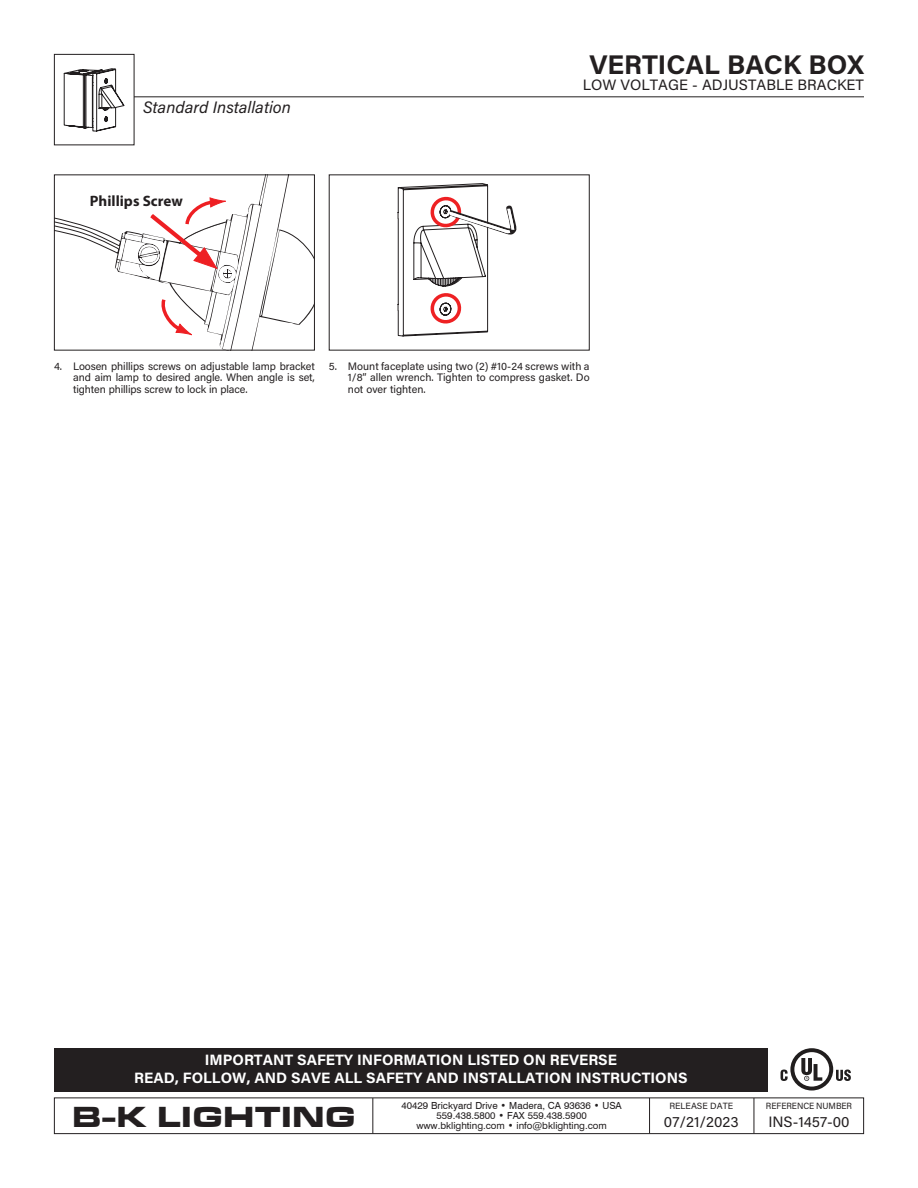
<style>
.page{position:relative;width:918px;height:1188px;background:#fff}
.page>*{position:absolute;margin:0;border:0;box-sizing:border-box;transform-origin:0 0}
.t1{font:30px "Microgramma D Bold Exte";letter-spacing:.055em;color:#231f20}
.t2{font:700 27px "Acumin Pro";color:#231f20}
.t3{font:italic 16.5px "Acumin Pro";color:#231f20}
.Spec_Text{font:700 15px "Acumin Pro";color:#fff}
.t4{font:15px "Acumin Pro";color:#231f20}
.t5{font:700 15px "Myriad Pro";color:#231f20}
.installationtext1{font:10.8px/11.2px "Acumin Pro";letter-spacing:-.005em;color:#231f20;text-align:justify}
.t6{font:9.75px "Swiss 721 BT";color:#231f20}
.t7{font:9px "Acumin Pro";color:#231f20;scale:.95 1}
.t8{font:9px "Acumin Pro";color:#231f20}
</style>
<div class="page">
<svg style="left:836px;top:1070px;width:15px;height:11px"></svg>
<svg style="left:790px;top:1048px;width:43px;height:43px"></svg>
<div style="left:794px;top:1052px;width:35px;height:35px;background:#fff;border-radius:50%"></div>
<svg style="left:801px;top:1058px;width:21px;height:23px"></svg>
<svg style="left:781px;top:1070px;width:7px;height:11px"></svg>
<div style="left:54px;top:1048px;width:714px;height:43px;background:#231f20"></div>
<div style="left:54px;top:1098px;width:810px;height:36px;border:1px solid #231f20"></div>
<hr style="left:754px;top:1098px;width:1px;height:35px;background:#231f20">
<hr style="left:649px;top:1098px;width:1px;height:35px;background:#231f20">
<hr style="left:372px;top:1098px;width:1px;height:35px;background:#231f20">
<hr style="left:124px;top:96px;width:740px;height:1px;background:#231f20">
<div style="left:54px;top:54px;width:80px;height:91px;background:#fff"></div>
<svg style="left:64px;top:69px;width:60px;height:62px"></svg>
<div style="left:54px;top:54px;width:80px;height:91px;border:1px solid #231f20"></div>
<svg style="left:56px;top:176px;width:257px;height:173px"></svg>
<div style="left:54px;top:174px;width:261px;height:177px;border:1px solid #231f20"></div>
<svg style="left:398px;top:183px;width:118px;height:154px"></svg>
<p class="t3" style="left:143px;top:96px;width:149px">Standard Installation</p>
<p class="t5" style="left:90px;top:191px;width:94px">Phillips Screw</p>
<p class="t2" style="left:589px;top:45px;width:276px">VERTICAL BACK BOX</p>
<p class="t4" style="left:583px;top:75px;width:283px">LOW VOLTAGE - ADJUSTABLE BRACKET</p>
<p class="installationtext1" style="left:73px;top:360px;width:243px;text-indent:-19px">4. Loosen phillips screws on adjustable lamp bracket and aim lamp to desired angle. When angle is set, tighten phillips screw to lock in place.</p>
<p class="installationtext1" style="left:348px;top:360px;width:243px;text-indent:-19px">5. Mount faceplate using two (2) #10-24 screws with a 1/8” allen wrench. Tighten to compress gasket. Do not over tighten.</p>
<p class="Spec_Text" style="left:205px;top:1049px;width:414px">IMPORTANT SAFETY INFORMATION LISTED ON REVERSE</p>
<p class="Spec_Text" style="left:134px;top:1067px;width:555px">READ, FOLLOW, AND SAVE ALL SAFETY AND INSTALLATION INSTRUCTIONS</p>
<p class="t8" style="left:669px;top:1099px;width:65px">RELEASE DATE</p>
<p class="t4" style="left:664px;top:1111px;width:76px">07/21/2023</p>
<p class="t6" style="left:401px;top:1100px;width:222px">40429 Brickyard Drive • Madera, CA 93636 • USA</p>
<p class="t6" style="left:437px;top:1110px;width:152px">559.438.5800 • FAX 559.438.5900</p>
<p class="t1" style="left:73px;top:1097px;width:283px">B-K LIGHTING</p>
<p class="t6" style="left:416px;top:1119px;width:192px">www.bklighting.com • info@bklighting.com</p>
<p class="t7" style="left:766px;top:1099px;width:92px">REFERENCE NUMBER</p>
<p class="t4" style="left:768px;top:1111px;width:83px">INS-1457-00</p>
</div>
